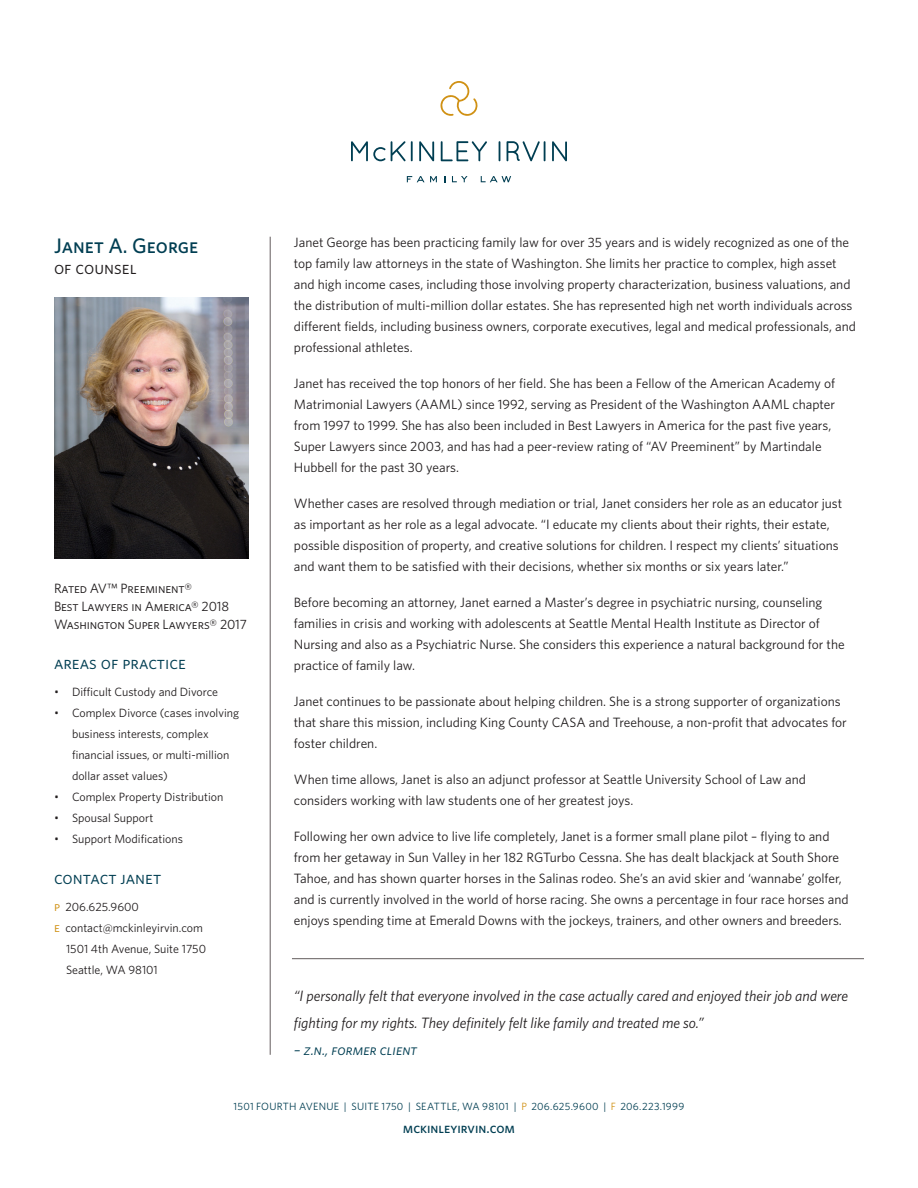
<style>
.page{position:relative;width:918px;height:1188px;background:#fff}
.page>*{position:absolute;margin:0;border:0;box-sizing:border-box;transform-origin:0 0}
.t1{font:500 21px "Whitney";color:#003e52}
.t2{font:18px "Whitney";color:#003e52}
.t3{font:18px "Whitney";color:#201c1d}
.t4{font:italic 15px/27px "Whitney";letter-spacing:-.005em;color:#201c1d}
.t5{font:italic 15px "Whitney";letter-spacing:-.005em;color:#003e52}
.t6{font:500 14.25px "Whitney";color:#003e52}
.t7{font:13.5px/21px "Whitney";color:#201c1d}
.t8{font:12px/21px "Whitney";color:#201c1d}
.t9{font:10.5px "Whitney";letter-spacing:.025em;color:#003e52}
.s1{font-weight:300;color:#231f20}
.s2{font-size:13.5px;color:#d09114}
.s3{color:#d09114}
</style>
<div class="page">
<svg style="left:351px;top:141px;width:55px;height:20px"></svg>
<hr style="left:411px;top:141px;width:2px;height:20px;background:#003e52">
<svg style="left:419px;top:141px;width:15px;height:20px"></svg>
<svg style="left:441px;top:141px;width:46px;height:20px"></svg>
<svg style="left:499px;top:141px;width:1px;height:20px"></svg>
<svg style="left:507px;top:141px;width:33px;height:20px"></svg>
<hr style="left:544px;top:141px;width:2px;height:20px;background:#003e52">
<svg style="left:552px;top:141px;width:15px;height:20px"></svg>
<svg style="left:407px;top:176px;width:30px;height:6px"></svg>
<svg style="left:452px;top:176px;width:16px;height:6px"></svg>
<svg style="left:481px;top:176px;width:30px;height:6px"></svg>
<svg style="left:440px;top:81px;width:38px;height:35px"></svg>
<img style="left:54px;top:298px;width:194px;height:261px">
<hr style="left:270px;top:237px;width:1px;height:818px;background:#635c5d">
<hr style="left:292px;top:958px;width:572px;height:1px;background:#635c5d">
<p class="t1" style="left:54px;top:232px;width:146px">Janet A. George</p>
<p class="t3" style="left:54px;top:256px;width:84px">of counsel</p>
<p class="t7" style="left:54px;top:579px;width:195px;line-height:18px">Rated AV™ Preeminent®<br>Best Lawyers in America® 2018<br>Washington Super Lawyers® 2017</p>
<p class="t2" style="left:54px;top:651px;width:133px">areas of practice</p>
<p class="t8" style="left:54px;top:681px;width:166px"><span class="s1">•</span> Difficult Custody and Divorce</p>
<p class="t8" style="left:72px;top:702px;width:169px;text-indent:-18px"><span class="s1">•</span> Complex Divorce (cases involving business interests, complex financial issues, or multi-million dollar asset values)</p>
<p class="t8" style="left:54px;top:786px;width:171px"><span class="s1">•</span> Complex Property Distribution</p>
<p class="t8" style="left:54px;top:807px;width:101px"><span class="s1">•</span> Spousal Support</p>
<p class="t8" style="left:54px;top:828px;width:131px"><span class="s1">•</span> Support Modifications</p>
<p class="t2" style="left:54px;top:865px;width:109px">contact janet</p>
<p class="t8" style="left:54px;top:896px;width:86px"><span class="s2">p</span> 206.625.9600</p>
<p class="t8" style="left:54px;top:917px;width:150px"><span class="s2">e</span> contact@mckinleyirvin.com</p>
<p class="t8" style="left:66px;top:938px;width:142px">1501 4th Avenue, Suite 1750</p>
<p class="t8" style="left:66px;top:959px;width:93px">Seattle, WA 98101</p>
<p class="t7" style="left:294px;top:232px;width:564px">Janet George has been practicing family law for over 35 years and is widely recognized as one of the top family law attorneys in the state of Washington. She limits her practice to complex, high asset and high income cases, including those involving property characterization, business valuations, and the distribution of multi-million dollar estates. She has represented high net worth individuals across different fields, including business owners, corporate executives, legal and medical professionals, and professional athletes.</p>
<p class="t7" style="left:294px;top:373px;width:543px">Janet has received the top honors of her field. She has been a Fellow of the American Academy of Matrimonial Lawyers (AAML) since 1992, serving as President of the Washington AAML chapter from 1997 to 1999. She has also been included in Best Lawyers in America for the past five years, Super Lawyers since 2003, and has had a peer-review rating of “AV Preeminent” by Martindale Hubbell for the past 30 years.</p>
<p class="t7" style="left:294px;top:493px;width:550px">Whether cases are resolved through mediation or trial, Janet considers her role as an educator just as important as her role as a legal advocate. “I educate my clients about their rights, their estate, possible disposition of property, and creative solutions for children. I respect my clients’ situations and want them to be satisfied with their decisions, whether six months or six years later.”</p>
<p class="t7" style="left:294px;top:592px;width:552px">Before becoming an attorney, Janet earned a Master’s degree in psychiatric nursing, counseling families in crisis and working with adolescents at Seattle Mental Health Institute as Director of Nursing and also as a Psychiatric Nurse. She considers this experience a natural background for the practice of family law.</p>
<p class="t7" style="left:294px;top:691px;width:555px">Janet continues to be passionate about helping children. She is a strong supporter of organizations that share this mission, including King County CASA and Treehouse, a non-profit that advocates for foster children.</p>
<p class="t7" style="left:294px;top:769px;width:514px">When time allows, Janet is also an adjunct professor at Seattle University School of Law and considers working with law students one of her greatest joys.</p>
<p class="t7" style="left:294px;top:826px;width:556px">Following her own advice to live life completely, Janet is a former small plane pilot – flying to and from her getaway in Sun Valley in her 182 RGTurbo Cessna. She has dealt blackjack at South Shore Tahoe, and has shown quarter horses in the Salinas rodeo. She’s an avid skier and ‘wannabe’ golfer, and is currently involved in the world of horse racing. She owns a percentage in four race horses and enjoys spending time at Emerald Downs with the jockeys, trainers, and other owners and breeders.</p>
<p class="t4" style="left:294px;top:982px;width:556px">“I personally felt that everyone involved in the case actually cared and enjoyed their job and were fighting for my rights. They definitely felt like family and treated me so.”</p>
<p class="t5" style="left:294px;top:1039px;width:125px">– z.n., former client</p>
<p class="t9" style="left:234px;top:1100px;width:452px">1501 FOURTH AVENUE | SUITE 1750 | SEATTLE, WA 98101 | <span class="s3">P</span> 206.625.9600 | <span class="s3">F</span> 206.223.1999</p>
<p class="t6" style="left:403px;top:1118px;width:114px">mckinleyirvin.com</p>
</div>
